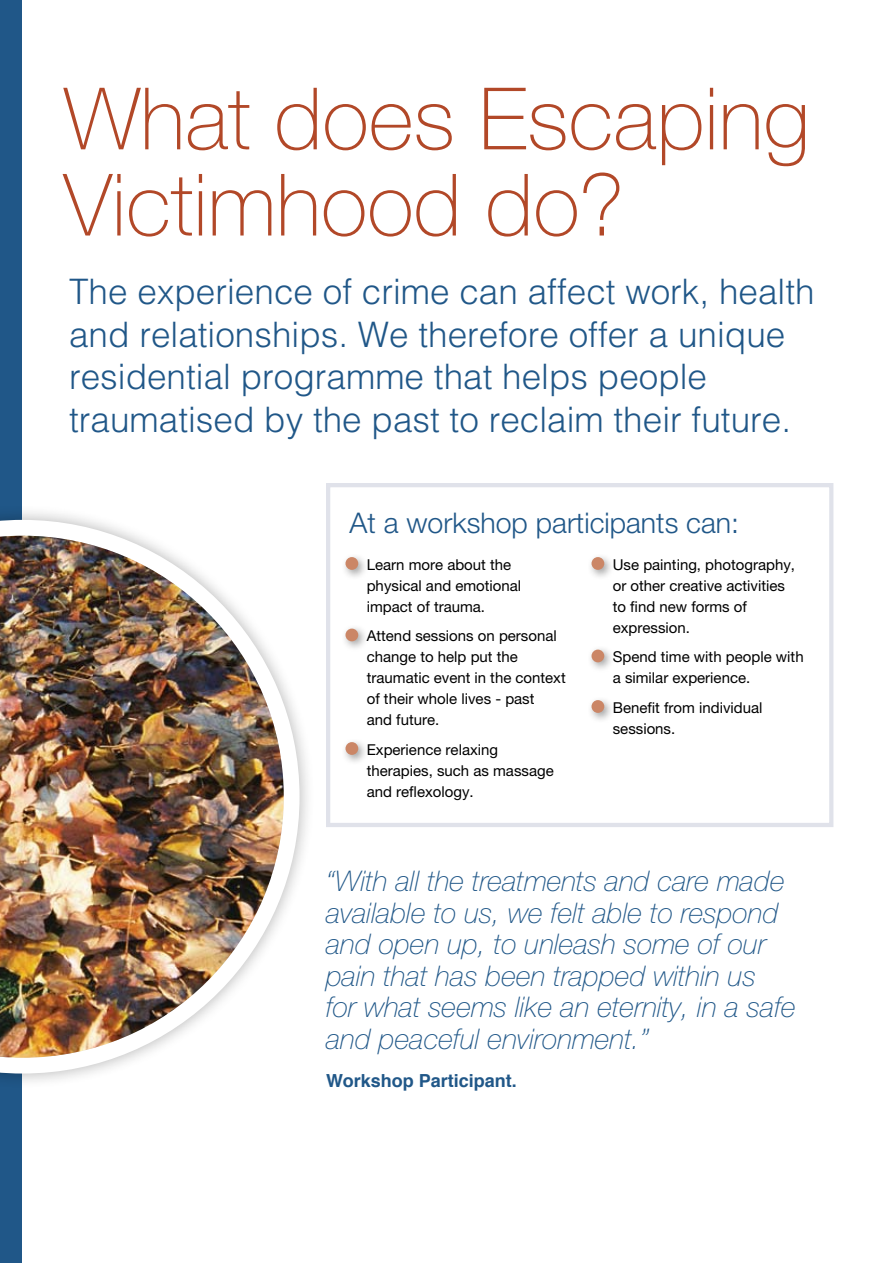
<style>
.page{position:relative;width:893px;height:1263px;background:#fff}
.page>*{position:absolute;margin:0;border:0;box-sizing:border-box;transform-origin:0 0}
.t1{font:100 86.25px/86.2px "Helvetica Neue";color:#b24828}
.t2{font:300 35.1px/42.5px "Helvetica";color:#205788}
.t3{font:italic 100 28.5px/31.5px "Helvetica Neue";color:#205788}
.t4{font:300 28.5px "Helvetica Neue";color:#205788}
.t5{font:700 18px "Helvetica";color:#205788}
.t6{font:15px/21px "Helvetica Neue";color:#000}
</style>
<div class="page">
<div style="left:0;top:0;width:21px;height:1263px;background:#205788"></div>
<div style="left:326px;top:483px;width:507px;height:344px;border:4px solid #e0e2ea"></div>
<div style="left:340px;top:552px;width:28px;height:28px;background:#000;opacity:.4"></div>
<div style="left:345px;top:557px;width:13px;height:13px;background:#cb8666;border-radius:50%"></div>
<div style="left:340px;top:623px;width:28px;height:28px;background:#000;opacity:.4"></div>
<div style="left:345px;top:629px;width:13px;height:12px;background:#cb8666;border-radius:50%"></div>
<div style="left:340px;top:737px;width:28px;height:28px;background:#000;opacity:.4"></div>
<div style="left:345px;top:742px;width:13px;height:13px;background:#cb8666;border-radius:50%"></div>
<div style="left:586px;top:552px;width:28px;height:28px;background:#000;opacity:.4"></div>
<div style="left:591px;top:557px;width:13px;height:13px;background:#cb8666;border-radius:50%"></div>
<div style="left:586px;top:644px;width:28px;height:28px;background:#000;opacity:.4"></div>
<div style="left:591px;top:650px;width:13px;height:12px;background:#cb8666;border-radius:50%"></div>
<div style="left:586px;top:695px;width:28px;height:28px;background:#000;opacity:.4"></div>
<div style="left:591px;top:700px;width:13px;height:13px;background:#cb8666;border-radius:50%"></div>
<div style="left:0;top:503px;width:314px;height:585px;background:#000;opacity:.3"></div>
<svg style="left:0;top:520px;width:300px;height:553px"></svg>
<img style="left:0;top:536px;width:284px;height:522px">
<h1 class="t1" style="left:64px;top:76px;width:747px">What does Escaping<br>Victimhood do?</h1>
<h2 class="t2" style="left:69px;top:270px;width:747px">The experience of crime can affect work, health and relationships. We therefore offer a unique residential programme that helps people traumatised by the past to reclaim their future.</h2>
<h3 class="t4" style="left:349px;top:505px;width:391px">At a workshop participants can:</h3>
<p class="t6" style="left:367px;top:554px;width:156px">Learn more about the physical and emotional impact of trauma.</p>
<p class="t6" style="left:367px;top:625px;width:200px">Attend sessions on personal change to help put the traumatic event in the context of their whole lives - past<br>and future.</p>
<p class="t6" style="left:367px;top:739px;width:188px">Experience relaxing therapies, such as massage and reflexology.</p>
<p class="t6" style="left:613px;top:554px;width:184px">Use painting, photography, or other creative activities to find new forms of expression.</p>
<p class="t6" style="left:613px;top:646px;width:192px">Spend time with people with a similar experience.</p>
<p class="t6" style="left:613px;top:697px;width:151px">Benefit from individual sessions.</p>
<h3 class="t3" style="left:326px;top:866px;width:471px">“With all the treatments and care made available to us, we felt able to respond and open up, to unleash some of our pain that has been trapped within us<br>for what seems like an eternity, in a safe and peaceful environment.”</h3>
<p class="t5" style="left:326px;top:1066px;width:192px">Workshop Participant.</p>
</div>
